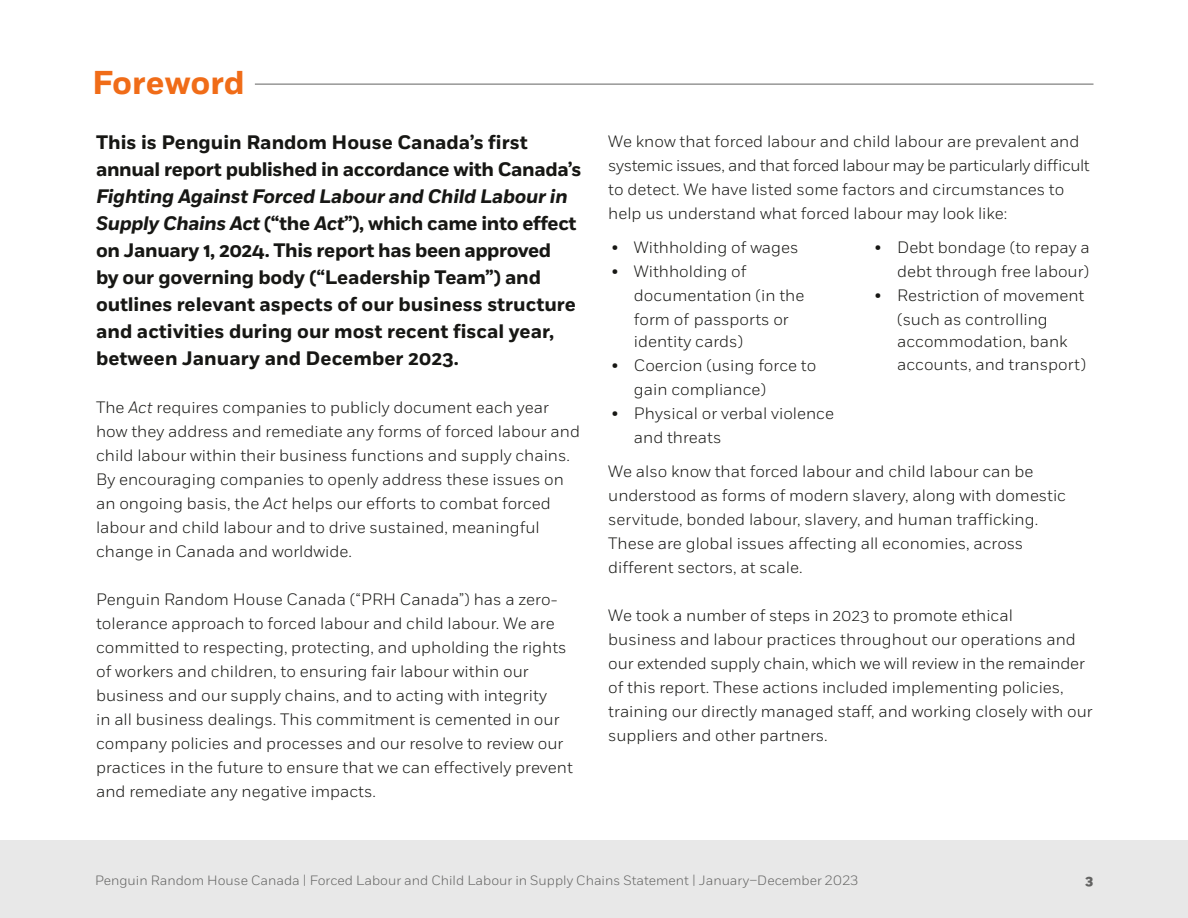
<style>
.page{position:relative;width:1188px;height:918px;background:#fff}
.page>*{position:absolute;margin:0;border:0;box-sizing:border-box;transform-origin:0 0}
.HEADING_Fort_ORANGE{font:700 33px "Fort";color:#f06c18}
.callout{font:700 19.5px/27px "Fort";letter-spacing:-.01em;color:#171714}
.Body_Fort_11{font:300 16.5px/24px "Fort";color:#171714}
.t1{font:300 13.5px "Fort";color:#636362}
.t2{font:800 13.5px "Fort";color:#636362}
.s1{font-style:italic}
</style>
<div class="page">
<div style="left:0;top:841px;width:1188px;height:77px;background:#e8e8e8"></div>
<hr style="left:255px;top:84px;width:839px;height:1px;background:#636362">
<p class="HEADING_Fort_ORANGE" style="left:92px;top:62px;width:154px">Foreword</p>
<p class="callout" style="left:96px;top:129px;width:487px">This is Penguin Random House Canada’s first annual report published in accordance with Canada’s <span class="s1">Fighting Against Forced Labour and Child Labour in Supply Chains Act</span> (“the <span class="s1">Act</span>”), which came into effect on January 1, 2024. This report has been approved<br>by our governing body (“Leadership Team”) and outlines relevant aspects of our business structure and activities during our most recent fiscal year, between January and December 2023.</p>
<p class="Body_Fort_11" style="left:96px;top:395px;width:485px">The <span class="s1">Act</span> requires companies to publicly document each year how they address and remediate any forms of forced labour and child labour within their business functions and supply chains.<br>By encouraging companies to openly address these issues on an ongoing basis, the <span class="s1">Act</span> helps our efforts to combat forced labour and child labour and to drive sustained, meaningful change in Canada and worldwide.</p>
<p class="Body_Fort_11" style="left:96px;top:587px;width:478px">Penguin Random House Canada (“PRH Canada”) has a zero&shy;tolerance approach to forced labour and child labour. We are committed to respecting, protecting, and upholding the rights of workers and children, to ensuring fair labour within our business and our supply chains, and to acting with integrity<br>in all business dealings. This commitment is cemented in our company policies and processes and our resolve to review our practices in the future to ensure that we can effectively prevent and remediate any negative impacts.</p>
<p class="Body_Fort_11" style="left:608px;top:129px;width:483px">We know that forced labour and child labour are prevalent and systemic issues, and that forced labour may be particularly difficult to detect. We have listed some factors and circumstances to help us understand what forced labour may look like:</p>
<p class="Body_Fort_11" style="left:611px;top:235px;width:189px">• Withholding of wages</p>
<p class="Body_Fort_11" style="left:611px;top:259px;width:137px">• Withholding of</p>
<p class="Body_Fort_11" style="left:634px;top:283px;width:172px">documentation (in the form of passports or</p>
<p class="Body_Fort_11" style="left:634px;top:330px;width:111px">identity cards)</p>
<p class="Body_Fort_11" style="left:634px;top:354px;width:184px;text-indent:-23px">• Coercion (using force to gain compliance)</p>
<p class="Body_Fort_11" style="left:634px;top:402px;width:202px;text-indent:-23px">• Physical or verbal violence and threats</p>
<p class="Body_Fort_11" style="left:875px;top:235px;width:217px;text-align:right">• Debt bondage (to repay a debt through free labour)</p>
<p class="Body_Fort_11" style="left:897px;top:283px;width:189px;text-indent:-23px">• Restriction of movement (such as controlling</p>
<p class="Body_Fort_11" style="left:897px;top:330px;width:191px;line-height:22.5px">accommodation, bank accounts, and transport)</p>
<p class="Body_Fort_11" style="left:608px;top:459px;width:459px">We also know that forced labour and child labour can be understood as forms of modern slavery, along with domestic servitude, bonded labour, slavery, and human trafficking.<br>These are global issues affecting all economies, across different sectors, at scale.</p>
<p class="Body_Fort_11" style="left:608px;top:603px;width:486px">We took a number of steps in 2023 to promote ethical<br>business and labour practices throughout our operations and our extended supply chain, which we will review in the remainder of this report. These actions included implementing policies, training our directly managed staff, and working closely with our suppliers and other partners.</p>
<p class="t1" style="left:95px;top:872px;width:765px">Penguin Random House Canada | Forced Labour and Child Labour in Supply Chains Statement | January–December 2023</p>
<p class="t2" style="left:1085px;top:872px;width:10px">3</p>
</div>
